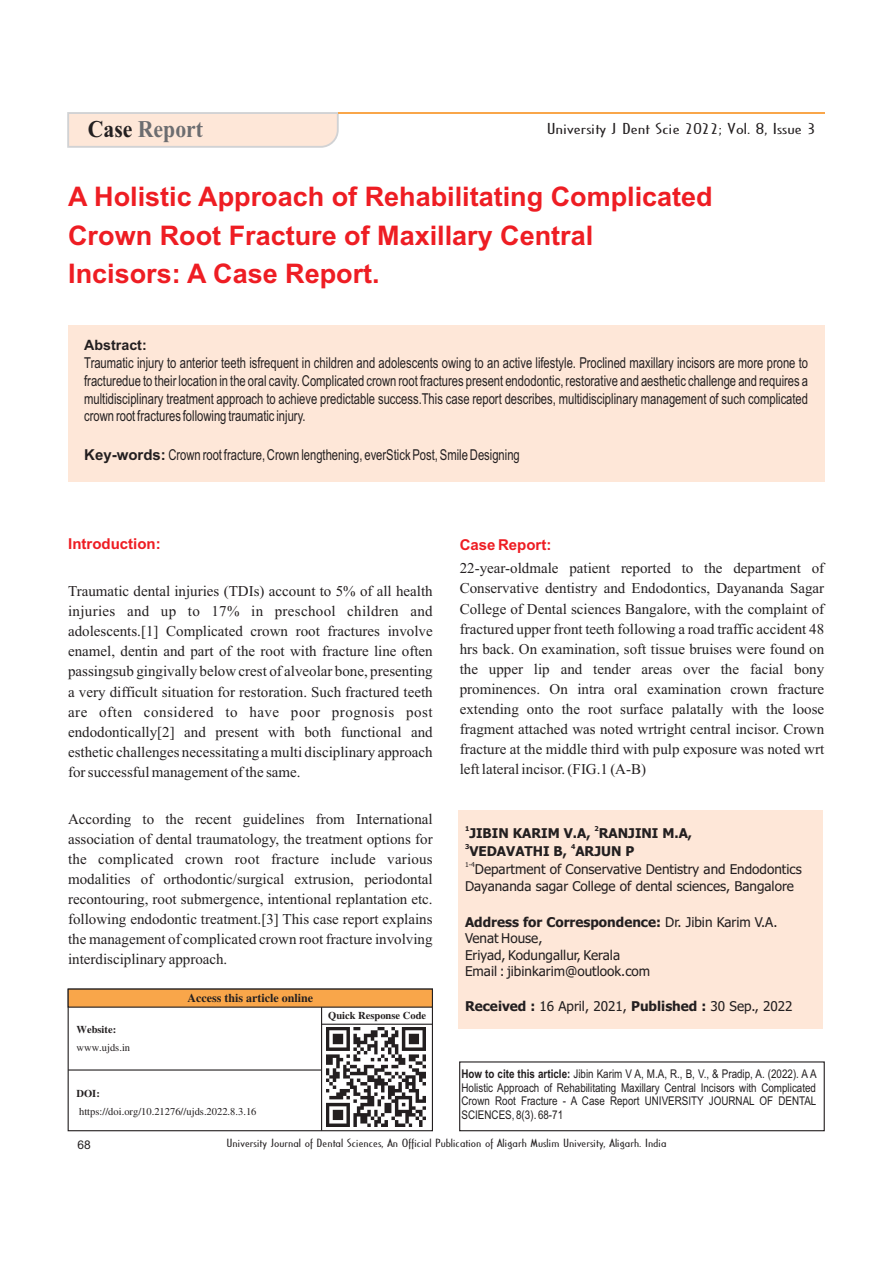
<style>
.page{position:relative;width:893px;height:1263px;background:#fff}
.page>*{position:absolute;margin:0;border:0;box-sizing:border-box;transform-origin:0 0}
.t1{font:700 27px/38.7px "Arial";color:#ee1d23}
.t2{font:700 24px "Times New Roman";color:#6c6d70;scale:.91 1}
.t3{font:15px/20.1px "Times New Roman";color:#231f20;text-align:justify}
.t4{font:15px/17.9px "Arial Th";color:#231f20;text-align:justify}
.t5{font:15px "Cassandra";color:#231f20;scale:1.66 1}
.t6{font:700 15px "Arial";color:#ee1d23}
.t7{font:700 14.25px "Arial";color:#231f20}
.t8{font:13.5px/16.4px "Tahoma";color:#231f20}
.t9{font:700 13.5px "Tahoma";color:#231f20}
.t10{font:12px/13.6px "Arial Narrow";color:#231f20;text-align:justify}
.t11{font:700 12px "Times New Roman";color:#231f20}
.t12{font:12px "Arial";color:#231f20}
.t13{font:11.25px "Cassandra";color:#231f20;scale:1.51 1}
.t14{font:10.5px "Times New Roman";color:#231f20}
.t15{font:700 10.5px "Times New Roman";color:#231f20}
.t16{font:700 6.75px "Tahoma";color:#231f20}
.t17{font:6.75px "Tahoma";color:#231f20}
.s1{color:#231f20}
.s2{font-family:"Arial";font-weight:700}
.s3{font-weight:700}
</style>
<div class="page">
<div style="left:68px;top:325px;width:756px;height:157px;background:#fee7d8"></div>
<div style="left:68px;top:988px;width:365px;height:143px;border:1px solid #231f20"></div>
<svg style="left:67px;top:988px;width:366px;height:20px;background:#dc9649"></svg>
<hr style="left:321px;top:1007px;width:1px;height:124px;background:#231f20">
<hr style="left:68px;top:1069px;width:254px;height:1px;background:#231f20">
<hr style="left:322px;top:1024px;width:111px;height:1px;background:#231f20">
<div style="left:459px;top:1061px;width:366px;height:70px;border:1px solid #231f20"></div>
<div style="left:458px;top:810px;width:365px;height:219px;background:#fee7d8"></div>
<svg style="left:67px;top:112px;width:272px;height:36px;background:#f8e4d8"></svg>
<hr style="left:338px;top:112px;width:486px;height:2px;background:#f9a64a">
<img style="left:327px;top:1028px;width:99px;height:99px">
<h2 class="t2" style="left:88px;top:120px;width:128px"><span class="s1">Case</span> Report</h2>
<p class="t5" style="left:547px;top:121px;width:163px">University J Dent Scie 2022; Vol. 8, Issue 3</p>
<h1 class="t1" style="left:68px;top:180px;width:646px">A Holistic Approach of Rehabilitating Complicated<br>Crown Root Fracture of Maxillary Central<br>Incisors: A Case Report.</h1>
<p class="t7" style="left:84px;top:340px;width:64px">Abstract:</p>
<p class="t4" style="left:84px;top:355px;width:725px">Traumatic injury to anterior teeth isfrequent in children and adolescents owing to an active lifestyle. Proclined maxillary incisors are more prone to fracturedue to their location in the oral cavity. Complicated crown root fractures present endodontic, restorative and aesthetic challenge and requires a multidisciplinary treatment approach to achieve predictable success.This case report describes, multidisciplinary management of such complicated crown root fractures following traumatic injury.</p>
<p class="t4" style="left:84px;top:447px;width:437px"><span class="s2">Key-words:</span> Crown root fracture, Crown lengthening, everStick Post, Smile Designing</p>
<p class="t6" style="left:68px;top:538px;width:94px">Introduction:</p>
<p class="t3" style="left:68px;top:582px;width:366px">Traumatic dental injuries (TDIs) account to 5% of all health injuries and up to 17% in preschool children and adolescents.[1] Complicated crown root fractures involve enamel, dentin and part of the root with fracture line often passingsub gingivally below crest of alveolar bone, presenting a very difficult situation for restoration. Such fractured teeth are often considered to have poor prognosis post endodontically[2] and present with both functional and esthetic challenges necessitating a multi disciplinary approach for successful management of the same.</p>
<p class="t3" style="left:68px;top:810px;width:366px">According to the recent guidelines from International association of dental traumatology, the treatment options for the complicated crown root fracture include various modalities of orthodontic/surgical extrusion, periodontal recontouring, root submergence, intentional replantation etc. following endodontic treatment.[3] This case report explains the management of complicated crown root fracture involving interdisciplinary approach.</p>
<p class="t11" style="left:188px;top:994px;width:127px">Access this article online</p>
<p class="t15" style="left:77px;top:1026px;width:41px">Website:</p>
<p class="t14" style="left:77px;top:1044px;width:55px">www.ujds.in</p>
<p class="t15" style="left:77px;top:1089px;width:25px">DOI:</p>
<p class="t14" style="left:79px;top:1107px;width:179px">https://doi.org/10.21276//ujds.2022.8.3.16</p>
<p class="t15" style="left:328px;top:1012px;width:100px">Quick Response Code</p>
<p class="t6" style="left:460px;top:539px;width:93px">Case Report:</p>
<p class="t3" style="left:460px;top:560px;width:366px">22-year-oldmale patient reported to the department of Conservative dentistry and Endodontics, Dayananda Sagar College of Dental sciences Bangalore, with the complaint of fractured upper front teeth following a road traffic accident 48 hrs back. On examination, soft tissue bruises were found on the upper lip and tender areas over the facial bony prominences. On intra oral examination crown fracture extending onto the root surface palatally with the loose fragment attached was noted wrtright central incisor. Crown fracture at the middle third with pulp exposure was noted wrt left lateral incisor. (FIG.1 (A-B)</p>
<p class="t16" style="left:465px;top:826px;width:6px">1</p>
<p class="t16" style="left:594px;top:826px;width:6px">2</p>
<p class="t9" style="left:469px;top:827px;width:224px">JIBIN KARIM V.A, RANJINI M.A,</p>
<p class="t16" style="left:465px;top:844px;width:6px">3</p>
<p class="t16" style="left:571px;top:844px;width:6px">4</p>
<p class="t9" style="left:469px;top:845px;width:167px">VEDAVATHI B, ARJUN P</p>
<p class="t17" style="left:465px;top:861px;width:11px">1-4</p>
<p class="t8" style="left:465px;top:861px;width:338px;line-height:17.9px;text-indent:10px">Department of Conservative Dentistry and Endodontics<br>Dayananda sagar College of dental sciences, Bangalore</p>
<p class="t8" style="left:465px;top:915px;width:314px"><span class="s3">Address for Correspondence:</span> Dr. Jibin Karim V.A.<br>Venat House,<br>Eriyad, Kodungallur, Kerala<br>Email : jibinkarim@outlook.com</p>
<p class="t8" style="left:465px;top:999px;width:329px"><span class="s3">Received :</span> 16 April, 2021, <span class="s3">Published :</span> 30 Sep., 2022</p>
<p class="t10" style="left:461px;top:1068px;width:357px"><span class="s3">How to cite this article:</span> Jibin Karim V A, M.A, R., B, V., &amp; Pradip, A. (2022). A A Holistic Approach of Rehabilitating Maxillary Central Incisors with Complicated Crown Root Fracture - A Case Report UNIVERSITY JOURNAL OF DENTAL SCIENCES, 8(3). 68-71</p>
<p class="t12" style="left:77px;top:1140px;width:15px">68</p>
<p class="t13" style="left:227px;top:1138px;width:293px">University Journal of Dental Sciences, An Official Publication of Aligarh Muslim University, Aligarh. India</p>
</div>
